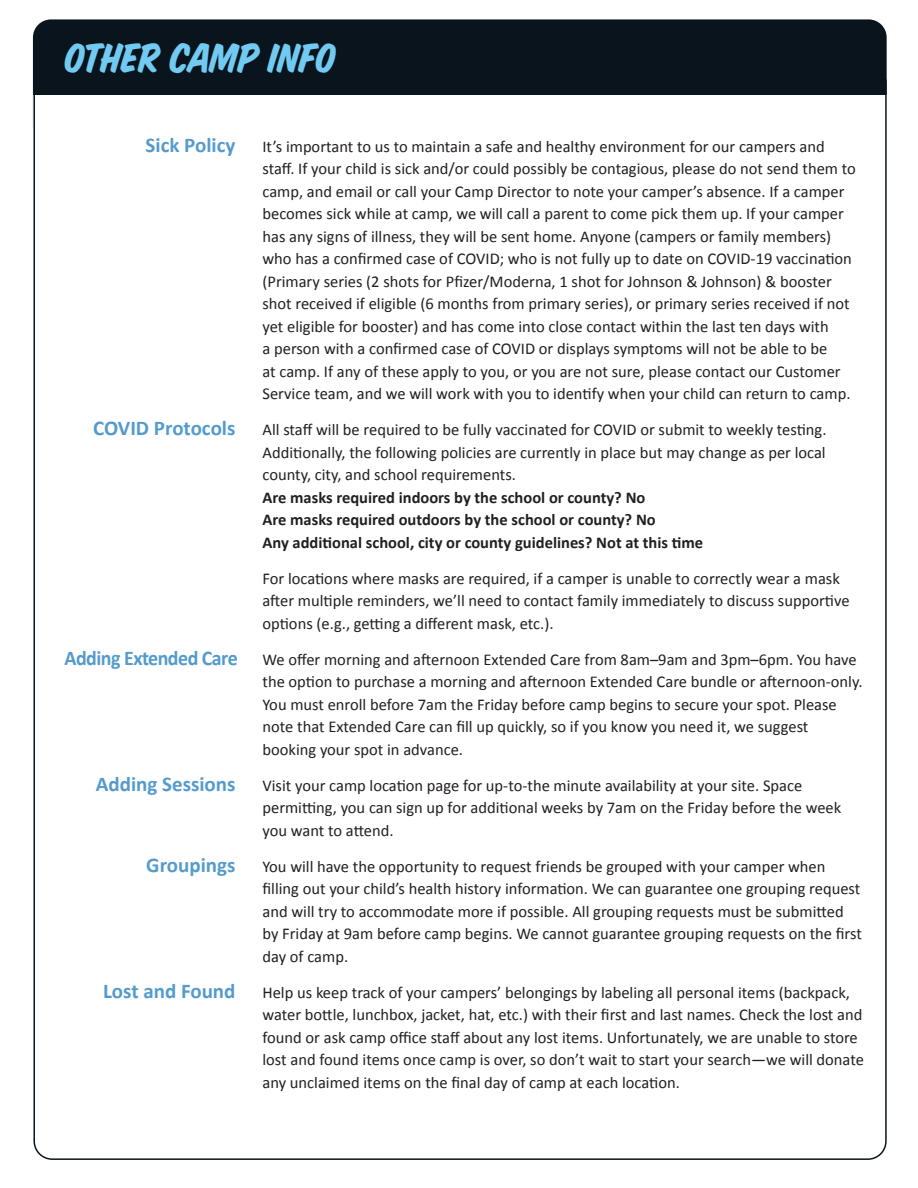
<style>
.page{position:relative;width:918px;height:1188px;background:#fff}
.page>*{position:absolute;margin:0;border:0;box-sizing:border-box;transform-origin:0 0}
.subhead_bold{font:45px "House Slant";letter-spacing:-.005em;color:#71caf2}
.text{font:700 21px "Calibri";color:#549bcc}
.text-2{font:16.5px/22.5px "Calibri";color:#231f20}
.s1{font-weight:700}
.s2{font-weight:700;font-size:21px;color:#549bcc}
</style>
<div class="page">
<div style="left:33px;top:19px;width:854px;height:126px;background:#0a141d;border-radius:18px"></div>
<div style="left:33px;top:95px;width:854px;height:145px;background:#fff"></div>
<p class="subhead_bold" style="left:64px;top:30px;width:273px">OTHER CAMP INFO</p>
<p class="text" style="left:146px;top:131px;width:91px">Sick Policy</p>
<p class="text-2" style="left:262px;top:135px;width:595px">It’s important to us to maintain a safe and healthy environment for our campers and staff. If your child is sick and/or could possibly be contagious, please do not send them to camp, and email or call your Camp Director to note your camper’s absence. If a camper becomes sick while at camp, we will call a parent to come pick them up. If your camper has any signs of illness, they will be sent home. Anyone (campers or family members) who has a confirmed case of COVID; who is not fully up to date on COVID-19 vaccination (Primary series (2 shots for Pfizer/Moderna, 1 shot for Johnson &amp; Johnson) &amp; booster shot received if eligible (6 months from primary series), or primary series received if not yet eligible for booster) and has come into close contact within the last ten days with<br>a person with a confirmed case of COVID or displays symptoms will not be able to be<br>at camp. If any of these apply to you, or you are not sure, please contact our Customer Service team, and we will work with you to identify when your child can return to camp.</p>
<p class="text" style="left:93px;top:415px;width:144px">COVID Protocols</p>
<p class="text-2" style="left:262px;top:419px;width:566px">All staff will be required to be fully vaccinated for COVID or submit to weekly testing.<br>Additionally, the following policies are currently in place but may change as per local county, city, and school requirements.<br><span class="s1">Are masks required indoors by the school or county? No<br>Are masks required outdoors by the school or county? No<br>Any additional school, city or county guidelines? Not at this time</span></p>
<p class="text-2" style="left:262px;top:567px;width:589px">For locations where masks are required, if a camper is unable to correctly wear a mask after multiple reminders, we’ll need to contact family immediately to discuss supportive options (e.g., getting a different mask, etc.).</p>
<p class="text-2" style="left:262px;top:648px;width:602px;text-indent:-198px"><span class="s2">Adding Extended Care</span> We offer morning and afternoon Extended Care from 8am–9am and 3pm–6pm. You have the option to purchase a morning and afternoon Extended Care bundle or afternoon-only.<br>You must enroll before 7am the Friday before camp begins to secure your spot. Please note that Extended Care can fill up quickly, so if you know you need it, we suggest booking your spot in advance.</p>
<p class="text" style="left:96px;top:770px;width:141px">Adding Sessions</p>
<p class="text-2" style="left:262px;top:774px;width:580px">Visit your camp location page for up-to-the minute availability at your site. Space permitting, you can sign up for additional weeks by 7am on the Friday before the week you want to attend.</p>
<p class="text" style="left:146px;top:851px;width:91px">Groupings</p>
<p class="text-2" style="left:262px;top:855px;width:601px">You will have the opportunity to request friends be grouped with your camper when filling out your child’s health history information. We can guarantee one grouping request and will try to accommodate more if possible. All grouping requests must be submitted by Friday at 9am before camp begins. We cannot guarantee grouping requests on the first day of camp.</p>
<p class="text" style="left:103px;top:977px;width:134px">Lost and Found</p>
<p class="text-2" style="left:262px;top:981px;width:603px">Help us keep track of your campers’ belongings by labeling all personal items (backpack, water bottle, lunchbox, jacket, hat, etc.) with their first and last names. Check the lost and found or ask camp office staff about any lost items. Unfortunately, we are unable to store lost and found items once camp is over, so don’t wait to start your search—we will donate any unclaimed items on the final day of camp at each location.</p>
</div>
